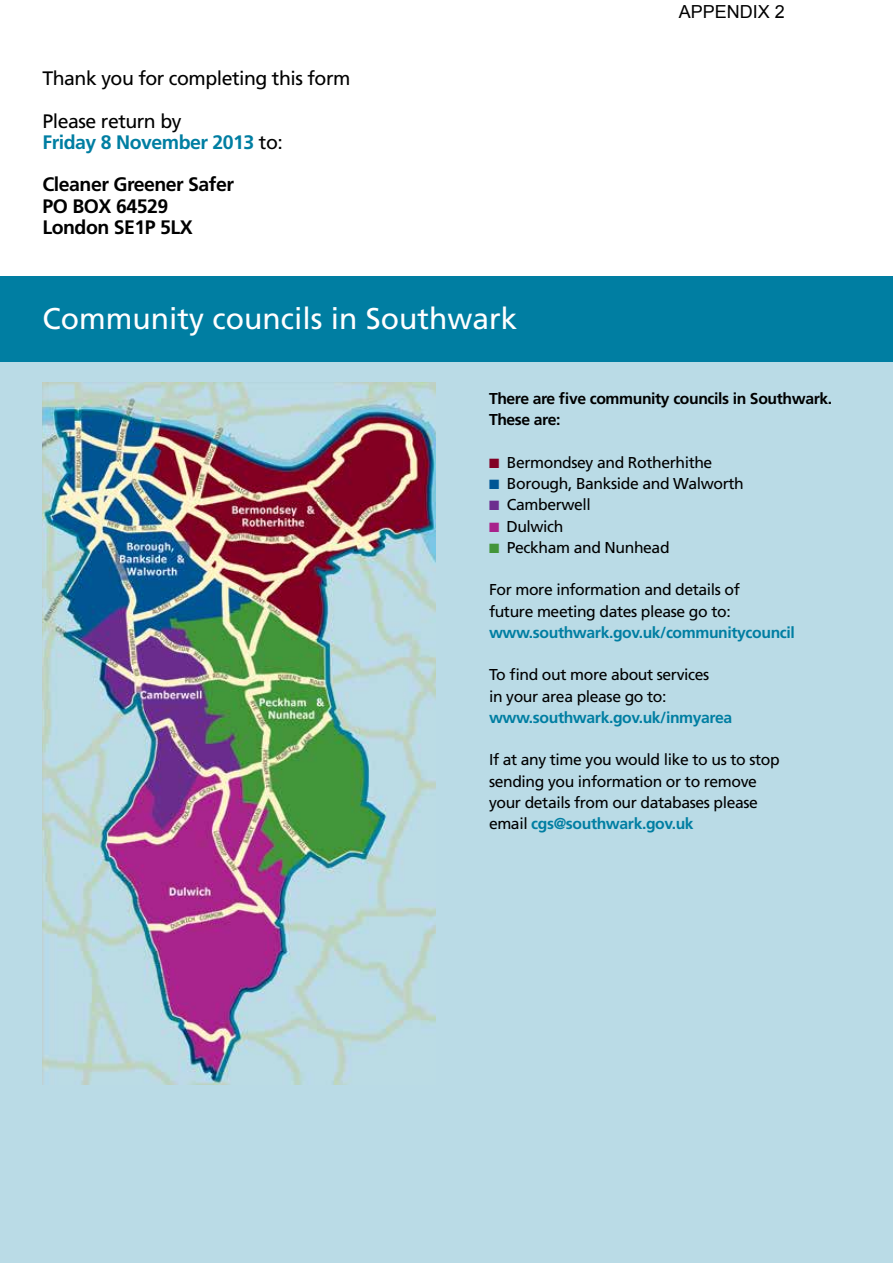
<style>
.page{position:relative;width:893px;height:1263px;background:#fff}
.page>*{position:absolute;margin:0;border:0;box-sizing:border-box;transform-origin:0 0}
.t1{font:30px "Frutiger";color:#fff}
.t2{font:19.5px/42.5px "Frutiger";letter-spacing:-.025em;color:#000}
.t3{font:700 19.5px/42.5px "Frutiger";letter-spacing:-.025em;color:#007ea2}
.t4{font:700 19.5px/21.3px "Frutiger";letter-spacing:-.025em;color:#000}
.t5{font:18px "Arial";color:#000}
.t6{font:15.75px/21.3px "Frutiger";letter-spacing:-.025em;color:#000}
.t7{font:700 15.75px "Frutiger";letter-spacing:-.025em;color:#007ea2}
.t8{font:700 15.75px/21.3px "Frutiger";letter-spacing:-.025em;color:#000}
.s1{font-weight:400;color:#000}
.s2{color:#000}
.s3{color:#820024}
.s4{color:#005695}
.s5{color:#6c2e8e}
.s6{color:#a8228b}
.s7{color:#439539}
.s8{font-weight:700;color:#007ea2}
</style>
<div class="page">
<div style="left:0;top:361px;width:893px;height:902px;background:#badbe6"></div>
<div style="left:0;top:276px;width:893px;height:85px;background:#007ea2"></div>
<img style="left:43px;top:383px;width:393px;height:701px">
<p class="t2" style="left:43px;top:57px;width:309px">Thank you for completing this form<br>Please return by</p>
<p class="t3" style="left:43px;top:121px;width:242px">Friday 8 November 2013 <span class="s1">to:<br></span><span class="s2">Cleaner Greener Safer</span></p>
<p class="t4" style="left:43px;top:195px;width:152px">PO BOX 64529<br>London SE1P 5LX</p>
<h1 class="t1" style="left:43px;top:301px;width:477px">Community councils in Southwark</h1>
<p class="t5" style="left:679px;top:0;width:108px">APPENDIX 2</p>
<p class="t8" style="left:489px;top:388px;width:345px">There are five community councils in Southwark.<br>These are:</p>
<p class="t6" style="left:489px;top:451px;width:225px"><span class="s3">■</span> Bermondsey and Rotherhithe</p>
<p class="t6" style="left:489px;top:473px;width:256px"><span class="s4">■</span> Borough, Bankside and Walworth</p>
<p class="t6" style="left:489px;top:494px;width:103px"><span class="s5">■</span> Camberwell</p>
<p class="t6" style="left:489px;top:515px;width:76px"><span class="s6">■</span> Dulwich</p>
<p class="t6" style="left:489px;top:536px;width:182px"><span class="s7">■</span> Peckham and Nunhead</p>
<p class="t6" style="left:489px;top:579px;width:252px">For more information and details of future meeting dates please go to:</p>
<p class="t7" style="left:489px;top:623px;width:307px">www.southwark.gov.uk/communitycouncil</p>
<p class="t6" style="left:489px;top:664px;width:222px">To find out more about services in your area please go to:</p>
<p class="t7" style="left:489px;top:708px;width:245px">www.southwark.gov.uk/inmyarea</p>
<p class="t6" style="left:489px;top:749px;width:292px">If at any time you would like to us to stop sending you information or to remove your details from our databases please email <span class="s8">cgs@southwark.gov.uk</span></p>
</div>
